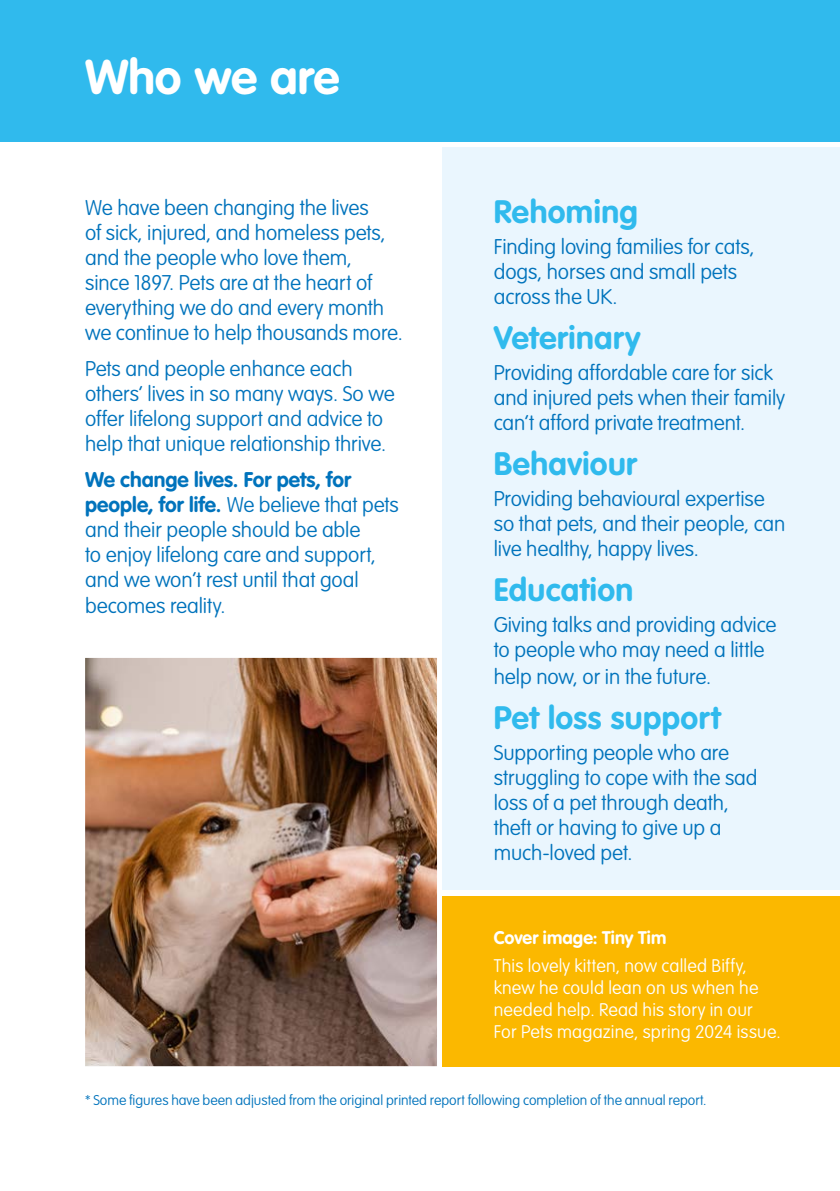
<style>
.page{position:relative;width:840px;height:1191px;background:#fff}
.page>*{position:absolute;margin:0;border:0;box-sizing:border-box;transform-origin:0 0}
.t1{font:700 48px "VAG Rounded Std";letter-spacing:-.005em;color:#fff}
.t2{font:700 32px "VAG Rounded Std";letter-spacing:.015em;color:#30baed}
.Body_text{font:100 21px/25px "VAG Rounded Std";letter-spacing:-.005em;color:#0073bc}
.Caption_-_cover{font:100 18px/22px "VAG Rounded Std";letter-spacing:.01em;color:#fff}
.Caption_-_cover-2{font:700 18px "VAG Rounded Std";letter-spacing:.005em;color:#fff}
.t3{font:100 14px "VAG Rounded Std";color:#0073bc}
.s1{font-weight:700}
</style>
<div class="page">
<div style="left:0;top:0;width:839px;height:142px;background:#30baed"></div>
<div style="left:442px;top:147px;width:397px;height:743px;background:#eaf6fe"></div>
<div style="left:442px;top:896px;width:397px;height:170px;background:#fbb800"></div>
<img style="left:85px;top:658px;width:352px;height:408px">
<h3 class="t1" style="left:85px;top:49px;width:256px">Who we are</h3>
<p class="Body_text" style="left:85px;top:195px;width:319px">We have been changing the lives<br>of sick, injured, and homeless pets, and the people who love them,<br>since 1897. Pets are at the heart of everything we do and every month we continue to help thousands more.</p>
<p class="Body_text" style="left:85px;top:357px;width:311px">Pets and people enhance each others’ lives in so many ways. So we offer lifelong support and advice to help that unique relationship thrive.</p>
<p class="Body_text" style="left:85px;top:468px;width:315px"><span class="s1">We change lives. For pets, for people, for life.</span> We believe that pets and their people should be able<br>to enjoy lifelong care and support, and we won’t rest until that goal becomes reality.</p>
<h4 class="t2" style="left:493px;top:193px;width:146px">Rehoming</h4>
<p class="Body_text" style="left:493px;top:235px;width:262px">Finding loving families for cats, dogs, horses and small pets across the UK.</p>
<h4 class="t2" style="left:493px;top:319px;width:148px">Veterinary</h4>
<p class="Body_text" style="left:493px;top:361px;width:293px">Providing affordable care for sick and injured pets when their family can’t afford private treatment.</p>
<h4 class="t2" style="left:493px;top:445px;width:145px">Behaviour</h4>
<p class="Body_text" style="left:493px;top:487px;width:293px">Providing behavioural expertise so that pets, and their people, can live healthy, happy lives.</p>
<h4 class="t2" style="left:493px;top:571px;width:141px">Education</h4>
<p class="Body_text" style="left:493px;top:613px;width:284px">Giving talks and providing advice to people who may need a little</p>
<p class="Body_text" style="left:493px;top:665px;width:219px">help now, or in the future.</p>
<h4 class="t2" style="left:493px;top:699px;width:228px">Pet loss support</h4>
<p class="Body_text" style="left:493px;top:741px;width:265px">Supporting people who are struggling to cope with the sad loss of a pet through death, theft or having to give up a much‑loved pet.</p>
<p class="Caption_-_cover-2" style="left:493px;top:927px;width:174px">Cover image: Tiny Tim</p>
<p class="Caption_-_cover" style="left:493px;top:955px;width:288px">This lovely kitten, now called Biffy, knew he could lean on us when he needed help. Read his story in our<br>For Pets magazine, spring 2024 issue.</p>
<p class="t3" style="left:85px;top:1092px;width:622px">* Some figures have been adjusted from the original printed report following completion of the annual report.</p>
</div>
